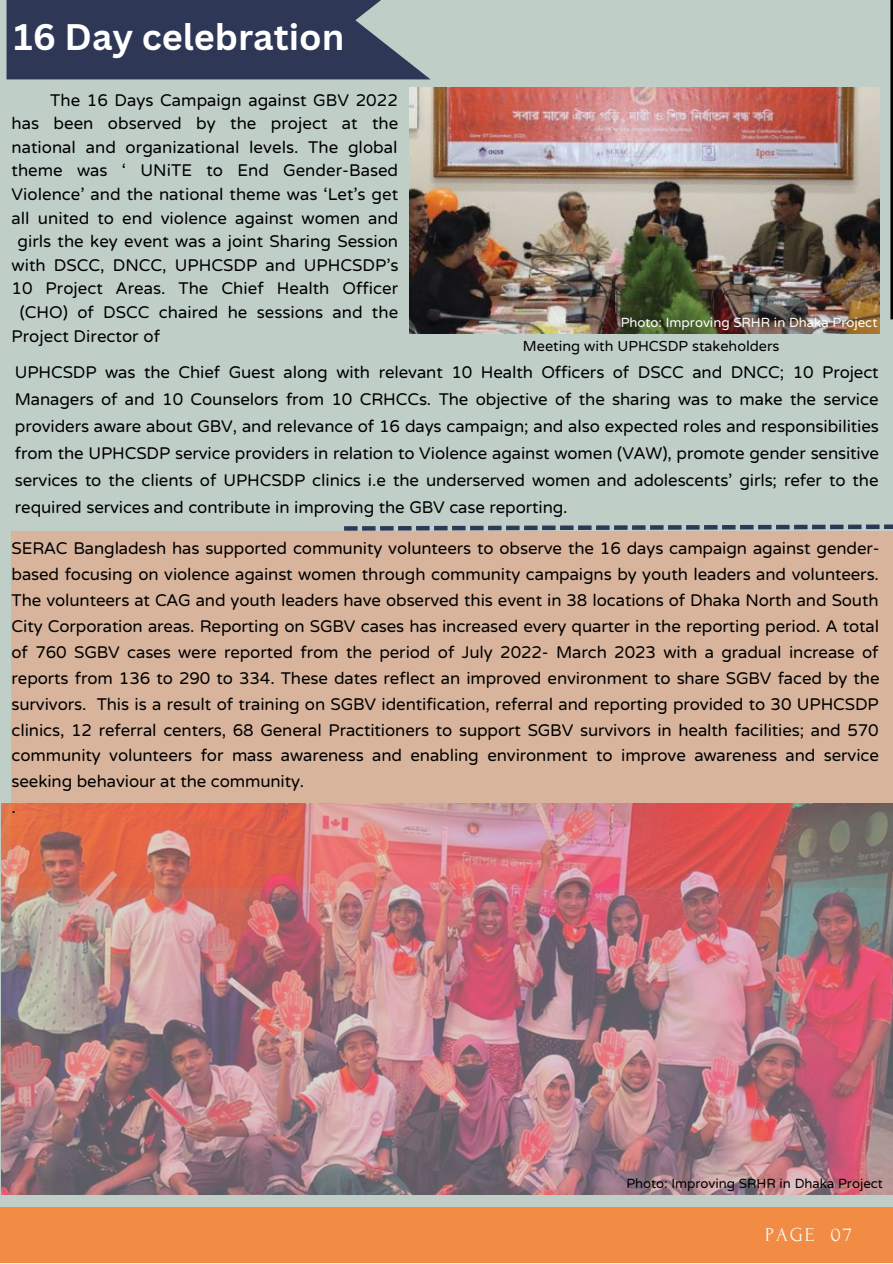
<style>
.page{position:relative;width:893px;height:1264px;background:#fff}
.page>*{position:absolute;margin:0;border:0;box-sizing:border-box;transform-origin:0 0}
.t1{font:700 36px "Canva Sans";color:#fff}
.t2{font:21px/25.8px "NTR";color:#000;text-align:justify}
.t3{font:19.8px "Forum";letter-spacing:.1em;color:#fafafa}
.t4{font:18px "NTR";color:#000}
.t5{font:16.5px "NTR";color:#fff}
.t6{font:16.5px "NTR";color:#000}
</style>
<div class="page">
<div style="left:0;top:0;width:892px;height:1262px;background:#c0cec8"></div>
<hr style="left:890px;top:0;width:2px;height:319px;background:#000">
<img style="left:410px;top:87px;width:469px;height:246px">
<div style="left:12px;top:530px;width:880px;height:357px;background:#d8b49c"></div>
<img style="left:1px;top:804px;width:891px;height:390px">
<svg style="left:344px;top:524px;width:548px;height:6px"></svg>
<svg style="left:7px;top:0;width:423px;height:97px"></svg>
<div style="left:0;top:1207px;width:892px;height:55px;background:#f28b43"></div>
<p class="t1" style="left:14px;top:12px;width:332px">16 Day celebration</p>
<p class="t2" style="left:50px;top:85px;width:349px">The 16 Days Campaign against GBV 2022</p>
<p class="t2" style="left:12px;top:109px;width:388px">has been observed by the project at the</p>
<p class="t2" style="left:12px;top:133px;width:387px">national and organizational levels. The global</p>
<p class="t2" style="left:12px;top:156px;width:388px">theme was ‘ UNiTE to End Gender-Based</p>
<p class="t2" style="left:12px;top:180px;width:388px">Violence’ and the national theme was ‘Let’s get</p>
<p class="t2" style="left:12px;top:203px;width:388px">all united to end violence against women and</p>
<p class="t2" style="left:17px;top:227px;width:382px">girls the key event was a joint Sharing Session</p>
<p class="t2" style="left:12px;top:251px;width:388px">with DSCC, DNCC, UPHCSDP and UPHCSDP’s</p>
<p class="t2" style="left:12px;top:274px;width:388px">10 Project Areas. The Chief Health Officer</p>
<p class="t2" style="left:20px;top:298px;width:380px">(CHO) of DSCC chaired he sessions and the</p>
<p class="t2" style="left:12px;top:321px;width:150px">Project Director of</p>
<p class="t2" style="left:15px;top:357px;width:865px;line-height:27px">UPHCSDP was the Chief Guest along with relevant 10 Health Officers of DSCC and DNCC; 10 Project Managers of and 10 Counselors from 10 CRHCCs. The objective of the sharing was to make the service providers aware about GBV, and relevance of 16 days campaign; and also expected roles and responsibilities from the UPHCSDP service providers in relation to Violence against women (VAW), promote gender sensitive services to the clients of UPHCSDP clinics i.e the underserved women and adolescents’ girls; refer to the required services and contribute in improving the GBV case reporting.</p>
<p class="t2" style="left:12px;top:534px;width:869px">SERAC Bangladesh has supported community volunteers to observe the 16 days campaign against gender&shy;based focusing on violence against women through community campaigns by youth leaders and volunteers.<br>The volunteers at CAG and youth leaders have observed this event in 38 locations of Dhaka North and South City Corporation areas. Reporting on SGBV cases has increased every quarter in the reporting period. A total of 760 SGBV cases were reported from the period of July 2022- March 2023 with a gradual increase of reports from 136 to 290 to 334. These dates reflect an improved environment to share SGBV faced by the survivors. This is a result of training on SGBV identification, referral and reporting provided to 30 UPHCSDP clinics, 12 referral centers, 68 General Practitioners to support SGBV survivors in health facilities; and 570 community volunteers for mass awareness and enabling environment to improve awareness and service seeking behaviour at the community.</p>
<p class="t2" style="left:12px;top:793px;width:6px">.</p>
<p class="t5" style="left:620px;top:312px;width:258px">Photo: Improving SRHR in Dhaka Project</p>
<p class="t4" style="left:523px;top:334px;width:258px">Meeting with UPHCSDP stakeholders</p>
<p class="t6" style="left:626px;top:1172px;width:258px">Photo: Improving SRHR in Dhaka Project</p>
<p class="t3" style="left:765px;top:1224px;width:88px">PAGE 07</p>
</div>
